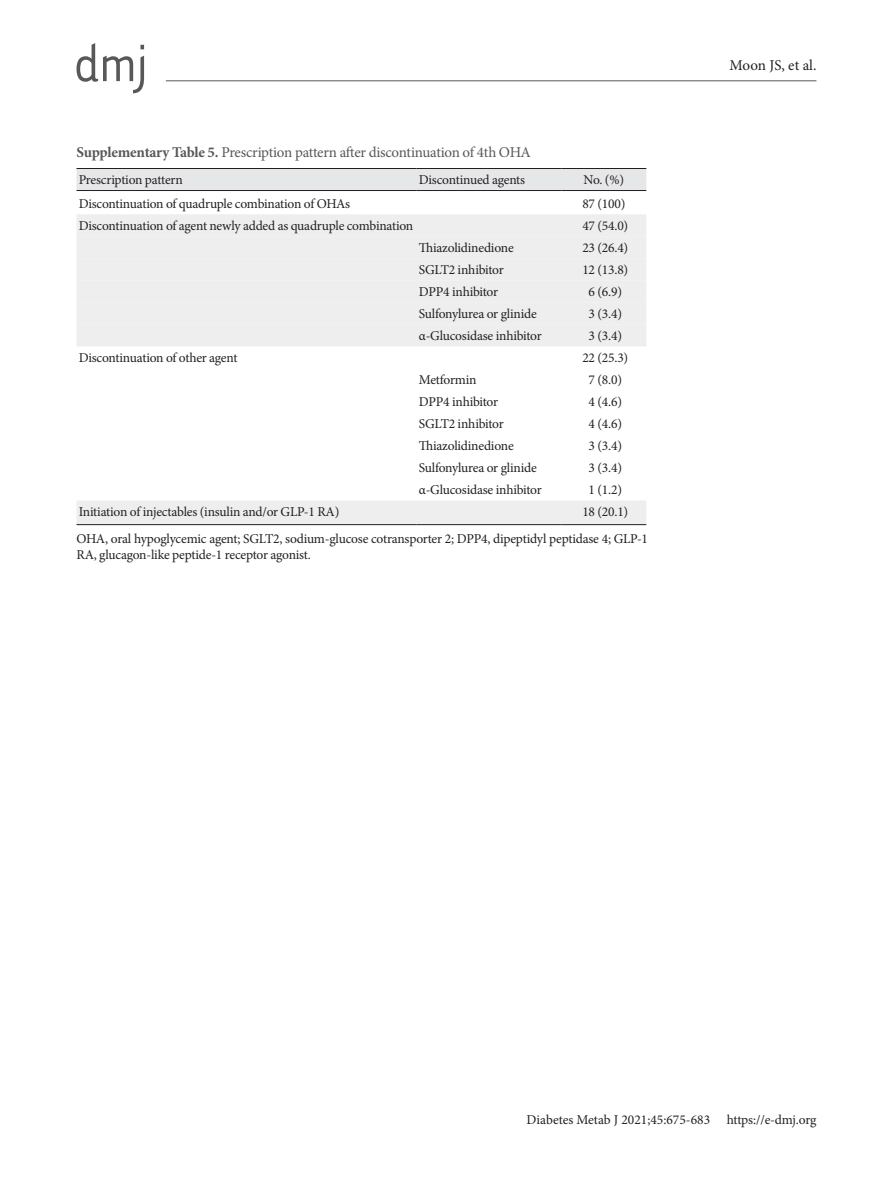
<style>
.page{position:relative;width:893px;height:1191px;background:#fff}
.page>*{position:absolute;margin:0;border:0;box-sizing:border-box;transform-origin:0 0}
.표제목그림{font:15px "Minion Pro";letter-spacing:-.015em;color:#57585a}
.t1{font:15px "Minion Pro";color:#231f20}
.표본문{font:13.5px/16.2px "Minion Pro";letter-spacing:-.015em;color:#231f20}
.s1{font-weight:700}
</style>
<div class="page">
<hr style="left:166px;top:80px;width:650px;height:1px;background:#57585a">
<svg style="left:77px;top:43px;width:67px;height:50px"></svg>
<div style="left:77px;top:169px;width:569px;height:21px;background:#e6e7e9"></div>
<div style="left:77px;top:214px;width:569px;height:22px;background:#eeeeef"></div>
<div style="left:77px;top:236px;width:569px;height:110px;background:#eeeeef"></div>
<div style="left:77px;top:501px;width:569px;height:23px;background:#eeeeef"></div>
<hr style="left:77px;top:524px;width:340px;height:1px;background:#231f20">
<hr style="left:417px;top:524px;width:144px;height:1px;background:#231f20">
<hr style="left:561px;top:524px;width:85px;height:1px;background:#231f20">
<hr style="left:77px;top:168px;width:340px;height:1px;background:#231f20">
<hr style="left:417px;top:168px;width:144px;height:1px;background:#231f20">
<hr style="left:561px;top:168px;width:85px;height:1px;background:#231f20">
<hr style="left:77px;top:190px;width:340px;height:1px;background:#231f20">
<hr style="left:417px;top:190px;width:144px;height:1px;background:#231f20">
<hr style="left:561px;top:190px;width:85px;height:1px;background:#231f20">
<p class="표제목그림" style="left:77px;top:142px;width:456px"><span class="s1">Supplementary Table 5.</span> Prescription pattern after discontinuation of 4th OHA</p>
<p class="표본문" style="left:79px;top:171px;width:106px">Prescription pattern</p>
<p class="표본문" style="left:419px;top:171px;width:108px">Discontinued agents</p>
<p class="표본문" style="left:584px;top:171px;width:42px">No. (%)</p>
<p class="표본문" style="left:79px;top:195px;width:273px">Discontinuation of quadruple combination of OHAs</p>
<p class="표본문" style="left:582px;top:195px;width:45px">87 (100)</p>
<p class="표본문" style="left:79px;top:217px;width:336px">Discontinuation of agent newly added as quadruple combination</p>
<p class="표본문" style="left:582px;top:217px;width:47px">47 (54.0)</p>
<p class="표본문" style="left:419px;top:239px;width:96px">Thiazolidinedione</p>
<p class="표본문" style="left:582px;top:239px;width:47px">23 (26.4)</p>
<p class="표본문" style="left:419px;top:261px;width:86px">SGLT2 inhibitor</p>
<p class="표본문" style="left:582px;top:261px;width:47px">12 (13.8)</p>
<p class="표본문" style="left:419px;top:283px;width:81px">DPP4 inhibitor</p>
<p class="표본문" style="left:589px;top:283px;width:35px">6 (6.9)</p>
<p class="표본문" style="left:419px;top:305px;width:119px">Sulfonylurea or glinide</p>
<p class="표본문" style="left:589px;top:305px;width:35px">3 (3.4)</p>
<p class="표본문" style="left:419px;top:327px;width:124px">α-Glucosidase inhibitor</p>
<p class="표본문" style="left:589px;top:327px;width:35px">3 (3.4)</p>
<p class="표본문" style="left:79px;top:349px;width:160px">Discontinuation of other agent</p>
<p class="표본문" style="left:582px;top:349px;width:47px">22 (25.3)</p>
<p class="표본문" style="left:419px;top:371px;width:59px">Metformin</p>
<p class="표본문" style="left:589px;top:371px;width:35px">7 (8.0)</p>
<p class="표본문" style="left:419px;top:393px;width:81px">DPP4 inhibitor</p>
<p class="표본문" style="left:589px;top:393px;width:35px">4 (4.6)</p>
<p class="표본문" style="left:419px;top:415px;width:86px">SGLT2 inhibitor</p>
<p class="표본문" style="left:589px;top:415px;width:35px">4 (4.6)</p>
<p class="표본문" style="left:419px;top:437px;width:96px">Thiazolidinedione</p>
<p class="표본문" style="left:589px;top:437px;width:35px">3 (3.4)</p>
<p class="표본문" style="left:419px;top:459px;width:119px">Sulfonylurea or glinide</p>
<p class="표본문" style="left:589px;top:459px;width:35px">3 (3.4)</p>
<p class="표본문" style="left:419px;top:481px;width:124px">α-Glucosidase inhibitor</p>
<p class="표본문" style="left:589px;top:481px;width:35px">1 (1.2)</p>
<p class="표본문" style="left:79px;top:503px;width:262px">Initiation of injectables (insulin and/or GLP-1 RA)</p>
<p class="표본문" style="left:582px;top:503px;width:47px">18 (20.1)</p>
<p class="표본문" style="left:77px;top:530px;width:573px">OHA, oral hypoglycemic agent; SGLT2, sodium-glucose cotransporter 2; DPP4, dipeptidyl peptidase 4; GLP-1<br>RA, glucagon-like peptide-1 receptor agonist.</p>
<p class="t1" style="left:730px;top:55px;width:88px">Moon JS, et al.</p>
<p class="표본문" style="left:527px;top:1111px;width:291px">Diabetes Metab J 2021;45:675-683 https://e-dmj.org</p>
</div>
